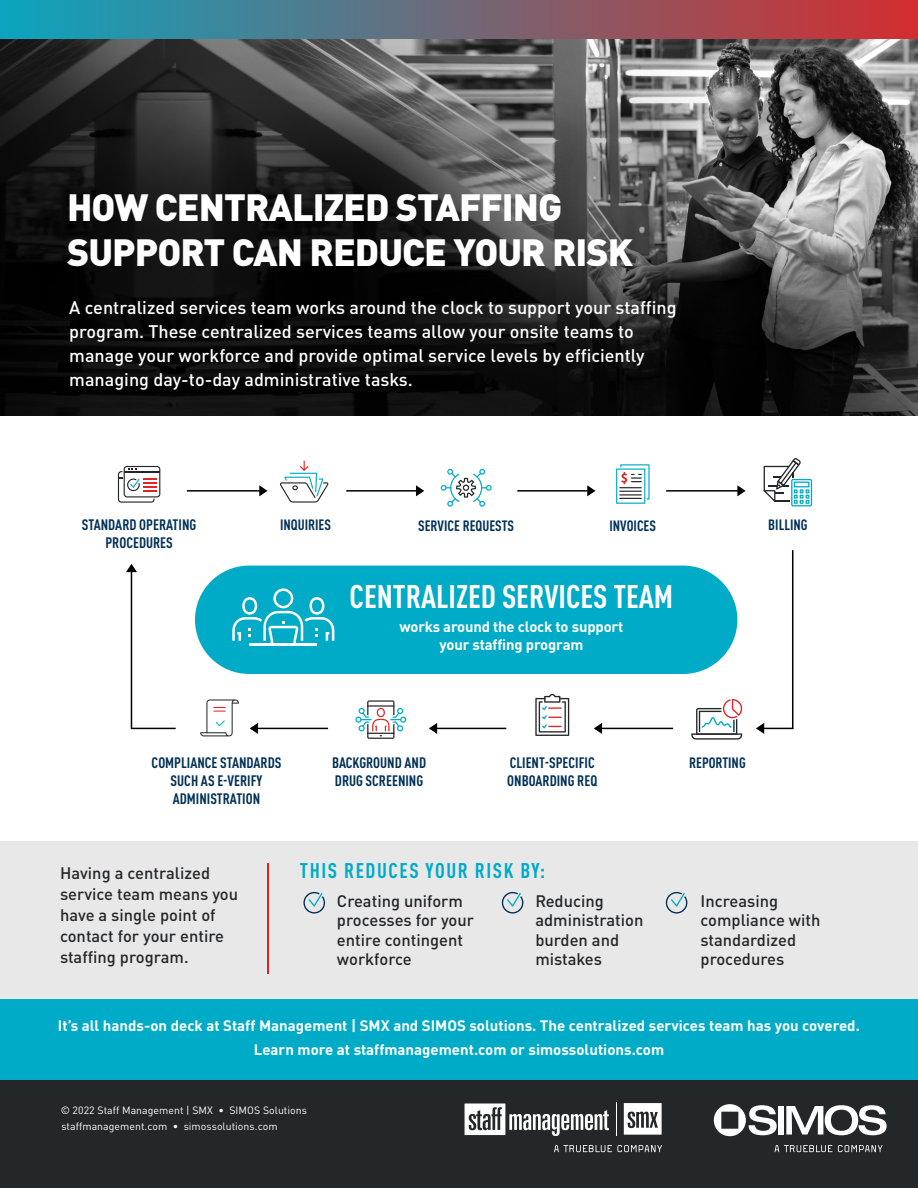
<style>
.page{position:relative;width:918px;height:1188px;background:#fff}
.page>*{position:absolute;margin:0;border:0;box-sizing:border-box;transform-origin:0 0}
.t1{font:900 37.5px/45px "DINOT";letter-spacing:-.025em;color:#fff}
.t2{font:700 condensed 32.25px "DINOT";color:#fff}
.t3{font:700 condensed 21px "DINOT";letter-spacing:.075em;color:#00abc7}
.t4{font:500 18px/24px "DINOT";color:#fff}
.t5{font:500 16.5px/19.5px "DINOT";color:#24272a}
.t6{font:700 15px/24px "DINOT";color:#fff;text-align:center}
.t7{font:700 condensed 15px/18px "DINOT";color:#003056;text-align:center}
.t8{font:700 condensed 14.85px "DINOT";color:#003056}
.t9{font:700 14.85px/17.9px "DINOT";letter-spacing:-.01em;color:#fff;text-align:center}
.t10{font:10.5px/16.5px "DINOT";letter-spacing:.005em;color:#fff}
</style>
<div class="page">
<div style="left:0;top:841px;width:918px;height:263px;background:#e8e8e8"></div>
<img style="left:0;top:39px;width:918px;height:377px">
<div style="left:0;top:0;width:918px;height:39px;background:linear-gradient(to right,#0ba4bf,#d32d30)"></div>
<div style="left:0;top:999px;width:918px;height:105px;background:#00abc7"></div>
<div style="left:0;top:1081px;width:918px;height:107px;background:#24272a"></div>
<svg style="left:624px;top:1103px;width:38px;height:32px"></svg>
<svg style="left:465px;top:1104px;width:144px;height:32px"></svg>
<svg style="left:554px;top:1145px;width:108px;height:7px"></svg>
<hr style="left:616px;top:1102px;width:1px;height:34px;background:#fff">
<svg style="left:775px;top:1145px;width:107px;height:7px"></svg>
<div style="left:778px;top:1106px;width:6px;height:29px;background:#fff"></div>
<svg style="left:786px;top:1105px;width:101px;height:30px"></svg>
<svg style="left:714px;top:1104px;width:63px;height:32px"></svg>
<hr style="left:267px;top:863px;width:2px;height:111px;background:#e2211c">
<svg style="left:280px;top:461px;width:49px;height:42px"></svg>
<svg style="left:200px;top:699px;width:39px;height:37px"></svg>
<svg style="left:355px;top:700px;width:51px;height:39px"></svg>
<svg style="left:535px;top:694px;width:34px;height:42px"></svg>
<svg style="left:118px;top:466px;width:42px;height:37px"></svg>
<svg style="left:440px;top:469px;width:52px;height:38px"></svg>
<svg style="left:691px;top:699px;width:51px;height:41px"></svg>
<svg style="left:616px;top:464px;width:34px;height:40px"></svg>
<svg style="left:764px;top:458px;width:48px;height:48px"></svg>
<svg style="left:303px;top:892px;width:22px;height:22px"></svg>
<svg style="left:502px;top:892px;width:21px;height:22px"></svg>
<svg style="left:666px;top:892px;width:21px;height:22px"></svg>
<div style="left:195px;top:566px;width:542px;height:108px;background:#00abc7;border-radius:54px"></div>
<svg style="left:232px;top:588px;width:102px;height:58px"></svg>
<hr style="left:187px;top:490px;width:76px;height:2px;background:#000">
<hr style="left:346px;top:490px;width:77px;height:2px;background:#000">
<hr style="left:517px;top:490px;width:77px;height:2px;background:#000">
<hr style="left:666px;top:490px;width:77px;height:2px;background:#000">
<hr style="left:596px;top:728px;width:77px;height:1px;background:#000">
<hr style="left:762px;top:728px;width:31px;height:1px;background:#000">
<hr style="left:430px;top:728px;width:76px;height:1px;background:#000">
<hr style="left:252px;top:728px;width:76px;height:1px;background:#000">
<hr style="left:131px;top:728px;width:45px;height:1px;background:#000">
<hr style="left:792px;top:550px;width:1px;height:179px;background:#000">
<hr style="left:131px;top:566px;width:1px;height:162px;background:#000">
<svg style="left:259px;top:485px;width:9px;height:11px"></svg>
<svg style="left:416px;top:485px;width:8px;height:11px"></svg>
<svg style="left:587px;top:485px;width:9px;height:11px"></svg>
<svg style="left:737px;top:485px;width:9px;height:11px"></svg>
<svg style="left:756px;top:723px;width:8px;height:11px"></svg>
<svg style="left:594px;top:723px;width:8px;height:11px"></svg>
<svg style="left:429px;top:723px;width:8px;height:11px"></svg>
<svg style="left:250px;top:723px;width:8px;height:11px"></svg>
<svg style="left:126px;top:564px;width:11px;height:8px"></svg>
<h1 class="t1" style="left:67px;top:183px;width:568px">HOW CENTRALIZED STAFFING<br>SUPPORT CAN REDUCE YOUR RISK</h1>
<p class="t4" style="left:69px;top:295px;width:609px">A centralized services team works around the clock to support your staffing program. These centralized services teams allow your onsite teams to manage your workforce and provide optimal service levels by efficiently managing day-to-day administrative tasks.</p>
<p class="t7" style="left:82px;top:516px;width:116px">STANDARD OPERATING<br>PROCEDURES</p>
<p class="t8" style="left:280px;top:516px;width:53px">INQUIRIES</p>
<p class="t8" style="left:418px;top:517px;width:97px">SERVICE REQUESTS</p>
<p class="t8" style="left:609px;top:517px;width:48px">INVOICES</p>
<p class="t8" style="left:768px;top:516px;width:41px">BILLING</p>
<h2 class="t2" style="left:350px;top:577px;width:325px">CENTRALIZED SERVICES TEAM</h2>
<p class="t9" style="left:399px;top:617px;width:225px">works around the clock to support your staffing program</p>
<p class="t7" style="left:152px;top:754px;width:131px">COMPLIANCE STANDARDS<br>SUCH AS E-VERIFY<br>ADMINISTRATION</p>
<p class="t7" style="left:332px;top:754px;width:96px;text-align:left">BACKGROUND AND<br>DRUG SCREENING</p>
<p class="t7" style="left:507px;top:754px;width:91px;text-align:left">CLIENT-SPECIFIC<br>ONBOARDING REQ</p>
<p class="t8" style="left:689px;top:754px;width:58px">REPORTING</p>
<p class="t5" style="left:60px;top:863px;width:180px;line-height:21px">Having a centralized service team means you have a single point of contact for your entire staffing program.</p>
<p class="t3" style="left:300px;top:858px;width:247px">THIS REDUCES YOUR RISK BY:</p>
<p class="t5" style="left:337px;top:891px;width:139px">Creating uniform processes for your entire contingent workforce</p>
<p class="t5" style="left:535px;top:891px;width:110px">Reducing administration burden and mistakes</p>
<p class="t5" style="left:701px;top:891px;width:122px">Increasing compliance with standardized procedures</p>
<p class="t6" style="left:58px;top:1013px;width:804px">It’s all hands-on deck at Staff Management | SMX and SIMOS solutions. The centralized services team has you covered.<br>Learn more at staffmanagement.com or simossolutions.com</p>
<p class="t10" style="left:61px;top:1102px;width:248px">© 2022 Staff Management | SMX • SIMOS Solutions staffmanagement.com • simossolutions.com</p>
</div>
